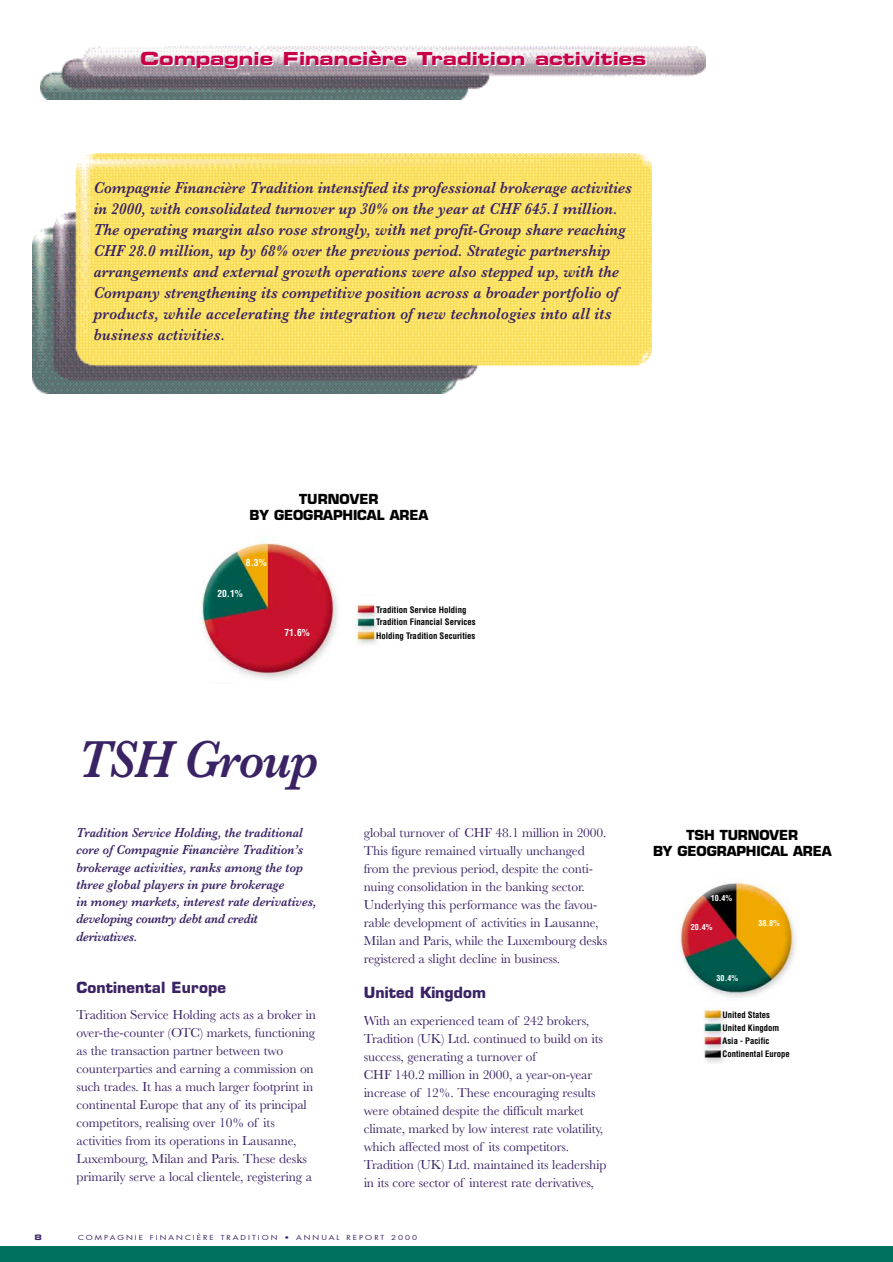
<style>
.page{position:relative;width:893px;height:1262px;background:#fff}
.page>*{position:absolute;margin:0;border:0;box-sizing:border-box;transform-origin:0 0}
.t1{font:italic 600 54px "Baskerville";letter-spacing:-.025em;color:#3a2364;scale:.9 1}
.t2{font:18px "Eurostile Bold Extended Two";color:#c70049}
.t3{font:italic 600 16.5px/21px "Baskerville";letter-spacing:.005em;color:#3a2364;scale:.91 1}
.t4{font:700 15px "Eurostile";letter-spacing:.005em;color:#3a2364}
.t5{font:13.5px/18px "Baskerville";letter-spacing:-.01em;color:#3a2364}
.t6{font:italic 600 13.5px/17.2px "Baskerville";color:#3a2364;scale:.9 1}
.t7{font:700 13.5px/16.2px "Eurostile";letter-spacing:-.01em;color:#000;text-align:center}
.t8{font:700 condensed 9.6px "Helvetica";color:#fff}
.t9{font:700 condensed 8.7px/12.9px "Helvetica";color:#000}
.t10{font:700 condensed 8.1px "Helvetica";color:#fff}
.t11{font:7.5px "Eurostile Bold Extended Two";color:#3a2364}
.t12{font:6.75px "Futura";letter-spacing:.25em;color:#3a2364;scale:1.2 1}
</style>
<div class="page">
<img style="left:33px;top:154px;width:618px;height:240px">
<img style="left:41px;top:47px;width:664px;height:52px">
<div style="left:0;top:1246px;width:892px;height:15px;background:#00705f"></div>
<img style="left:201px;top:540px;width:136px;height:139px">
<img style="left:355px;top:604px;width:23px;height:41px">
<img style="left:704px;top:1009px;width:24px;height:54px">
<img style="left:680px;top:881px;width:117px;height:116px">
<h2 class="t2" style="left:140px;top:52px;width:508px">Compagnie Financière Tradition activities</h2>
<p class="t3" style="left:94px;top:179px;width:593px">Compagnie Financière Tradition intensified its professional brokerage activities in 2000, with consolidated turnover up 30% on the year at CHF 645.1 million.<br>The operating margin also rose strongly, with net profit-Group share reaching CHF 28.0 million, up by 68% over the previous period. Strategic partnership arrangements and external growth operations were also stepped up, with the Company strengthening its competitive position across a broader portfolio of products, while accelerating the integration of new technologies into all its business activities.</p>
<p class="t7" style="left:249px;top:492px;width:180px">TURNOVER<br>BY GEOGRAPHICAL AREA</p>
<p class="t8" style="left:246px;top:558px;width:22px">8.3%</p>
<p class="t8" style="left:217px;top:590px;width:27px">20.1%</p>
<p class="t9" style="left:376px;top:604px;width:92px">Tradition Service Holding</p>
<p class="t9" style="left:376px;top:616px;width:101px">Tradition Financial Services</p>
<p class="t8" style="left:284px;top:629px;width:27px">71.6%</p>
<p class="t9" style="left:376px;top:629px;width:101px">Holding Tradition Securities</p>
<h1 class="t1" style="left:78px;top:738px;width:269px">TSH Group</h1>
<p class="t6" style="left:77px;top:825px;width:268px">Tradition Service Holding, the traditional core of Compagnie Financière Tradition’s brokerage activities, ranks among the top three global players in pure brokerage<br>in money markets, interest rate derivatives, developing country debt and credit derivatives.</p>
<p class="t4" style="left:77px;top:981px;width:151px">Continental Europe</p>
<p class="t5" style="left:77px;top:1007px;width:241px">Tradition Service Holding acts as a broker in over-the-counter (OTC) markets, functioning as the transaction partner between two counterparties and earning a commission on such trades. It has a much larger footprint in continental Europe that any of its principal competitors, realising over 10% of its activities from its operations in Lausanne, Luxembourg, Milan and Paris. These desks primarily serve a local clientele, registering a</p>
<p class="t5" style="left:364px;top:825px;width:245px">global turnover of CHF 48.1 million in 2000.<br>This figure remained virtually unchanged from the previous period, despite the conti&shy;nuing consolidation in the banking sector.<br>Underlying this performance was the favou&shy;rable development of activities in Lausanne, Milan and Paris, while the Luxembourg desks registered a slight decline in business.</p>
<p class="t4" style="left:364px;top:987px;width:124px">United Kingdom</p>
<p class="t5" style="left:364px;top:1012px;width:244px">With an experienced team of 242 brokers, Tradition (UK) Ltd. continued to build on its success, generating a turnover of<br>CHF 140.2 million in 2000, a year-on-year increase of 12%. These encouraging results were obtained despite the difficult market climate, marked by low interest rate volatility, which affected most of its competitors.<br>Tradition (UK) Ltd. maintained its leadership in its core sector of interest rate derivatives,</p>
<p class="t11" style="left:35px;top:1234px;width:9px">8</p>
<p class="t12" style="left:78px;top:1234px;width:284px">COMPAGNIE FINANCIÈRE TRADITION • ANNUAL REPORT 2000</p>
<p class="t7" style="left:653px;top:828px;width:180px">TSH TURNOVER<br>BY GEOGRAPHICAL AREA</p>
<p class="t10" style="left:710px;top:894px;width:23px">10.4%</p>
<p class="t10" style="left:691px;top:924px;width:23px">20.4%</p>
<p class="t10" style="left:716px;top:975px;width:23px">30.4%</p>
<p class="t10" style="left:758px;top:919px;width:23px">38.8%</p>
<p class="t9" style="left:722px;top:1009px;width:58px">United States<br>United Kingdom</p>
<p class="t9" style="left:722px;top:1048px;width:69px">Continental Europe</p>
<p class="t9" style="left:722px;top:1035px;width:48px">Asia - Pacific</p>
</div>
